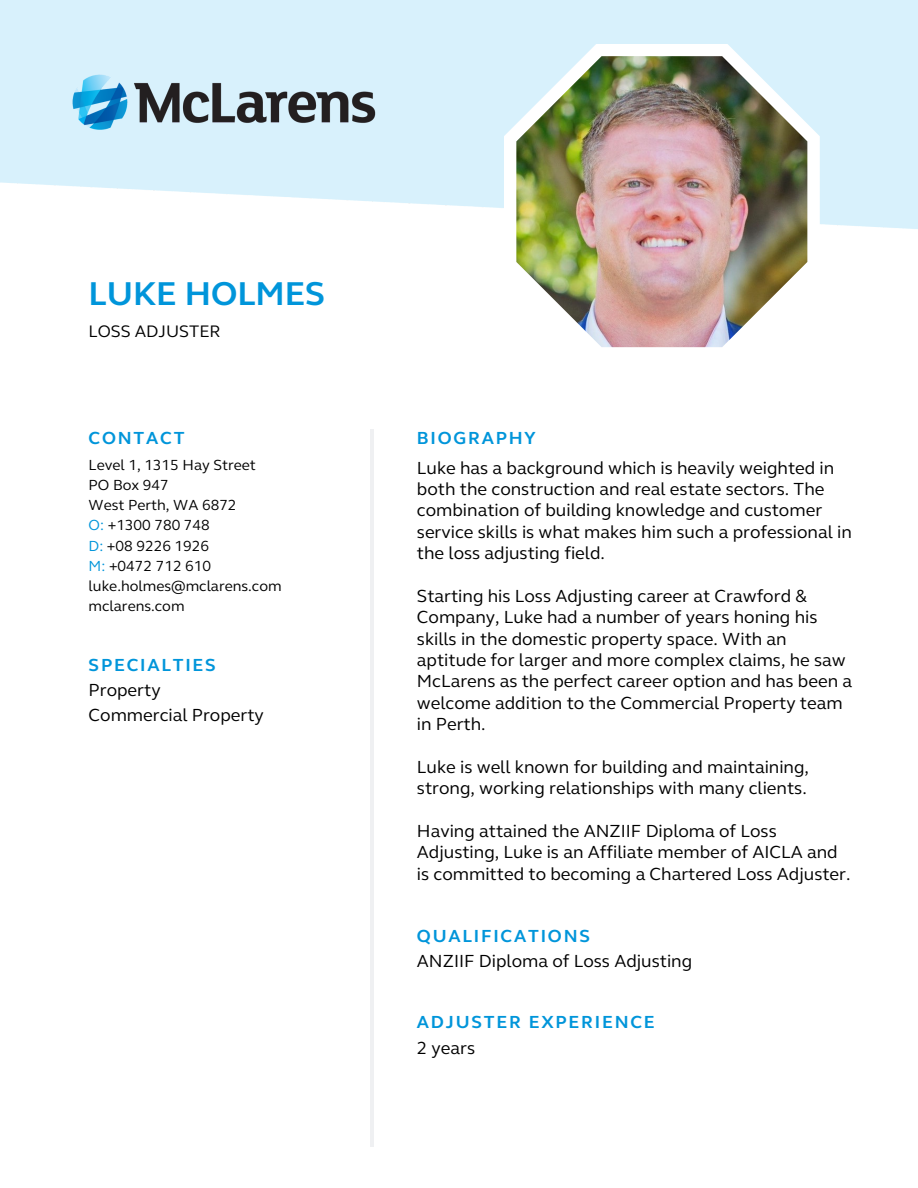
<style>
.page{position:relative;width:918px;height:1188px;background:#fff}
.page>*{position:absolute;margin:0;border:0;box-sizing:border-box;transform-origin:0 0}
.t1{font:700 33.9px "FS Elliot";color:#0095da}
.t2{font:18px/21.3px "FS Elliot";color:#000}
.t3{font:700 18px "FS Elliot";letter-spacing:.1em;color:#0095da}
.t4{font:17.1px "FS Elliot";color:#000}
.t5{font:15px "FS Elliot";color:#000}
.s1{color:#0095da}
</style>
<div class="page">
<hr style="left:370px;top:429px;width:3px;height:718px;background:#eff0f2">
<img style="left:52px;top:50px;width:344px;height:104px">
<svg style="left:504px;top:44px;width:316px;height:304px"></svg>
<img style="left:516px;top:56px;width:291px;height:291px">
<p class="t1" style="left:89px;top:273px;width:238px">LUKE HOLMES</p>
<h1 class="t4" style="left:89px;top:321px;width:134px">LOSS ADJUSTER</h1>
<p class="t3" style="left:89px;top:427px;width:97px">CONTACT</p>
<h3 class="t5" style="left:89px;top:456px;width:169px">Level 1, 1315 Hay Street</h3>
<h2 class="t5" style="left:89px;top:476px;width:82px">PO Box 947</h2>
<p class="t5" style="left:89px;top:496px;width:149px">West Perth, WA 6872</p>
<p class="t5" style="left:89px;top:516px;width:123px"><span class="s1">O:</span> +1300 780 748</p>
<p class="t5" style="left:89px;top:537px;width:122px"><span class="s1">D:</span> +08 9226 1926</p>
<p class="t5" style="left:89px;top:557px;width:124px"><span class="s1">M:</span> +0472 712 610</p>
<p class="t5" style="left:89px;top:577px;width:195px">luke.holmes@mclarens.com</p>
<p class="t5" style="left:89px;top:597px;width:97px">mclarens.com</p>
<h2 class="t3" style="left:89px;top:654px;width:129px">SPECIALTIES</h2>
<p class="t2" style="left:89px;top:678px;width:177px;line-height:24.8px">Property<br>Commercial Property</p>
<h2 class="t3" style="left:417px;top:427px;width:120px">BIOGRAPHY</h2>
<h4 class="t2" style="left:417px;top:457px;width:437px">Luke has a background which is heavily weighted in both the construction and real estate sectors. The combination of building knowledge and customer service skills is what makes him such a professional in the loss adjusting field.</h4>
<h4 class="t2" style="left:417px;top:585px;width:437px">Starting his Loss Adjusting career at Crawford &amp; Company, Luke had a number of years honing his skills in the domestic property space. With an aptitude for larger and more complex claims, he saw McLarens as the perfect career option and has been a welcome addition to the Commercial Property team in Perth.</h4>
<h4 class="t2" style="left:417px;top:756px;width:394px">Luke is well known for building and maintaining, strong, working relationships with many clients.</h4>
<p class="t2" style="left:417px;top:820px;width:435px">Having attained the ANZIIF Diploma of Loss<br>Adjusting, Luke is an Affiliate member of AICLA and is committed to becoming a Chartered Loss Adjuster.</p>
<h2 class="t3" style="left:417px;top:925px;width:175px">QUALIFICATIONS</h2>
<h4 class="t2" style="left:417px;top:950px;width:277px">ANZIIF Diploma of Loss Adjusting</h4>
<h2 class="t3" style="left:417px;top:1012px;width:239px">ADJUSTER EXPERIENCE</h2>
<h4 class="t2" style="left:417px;top:1037px;width:60px">2 years</h4>
</div>
